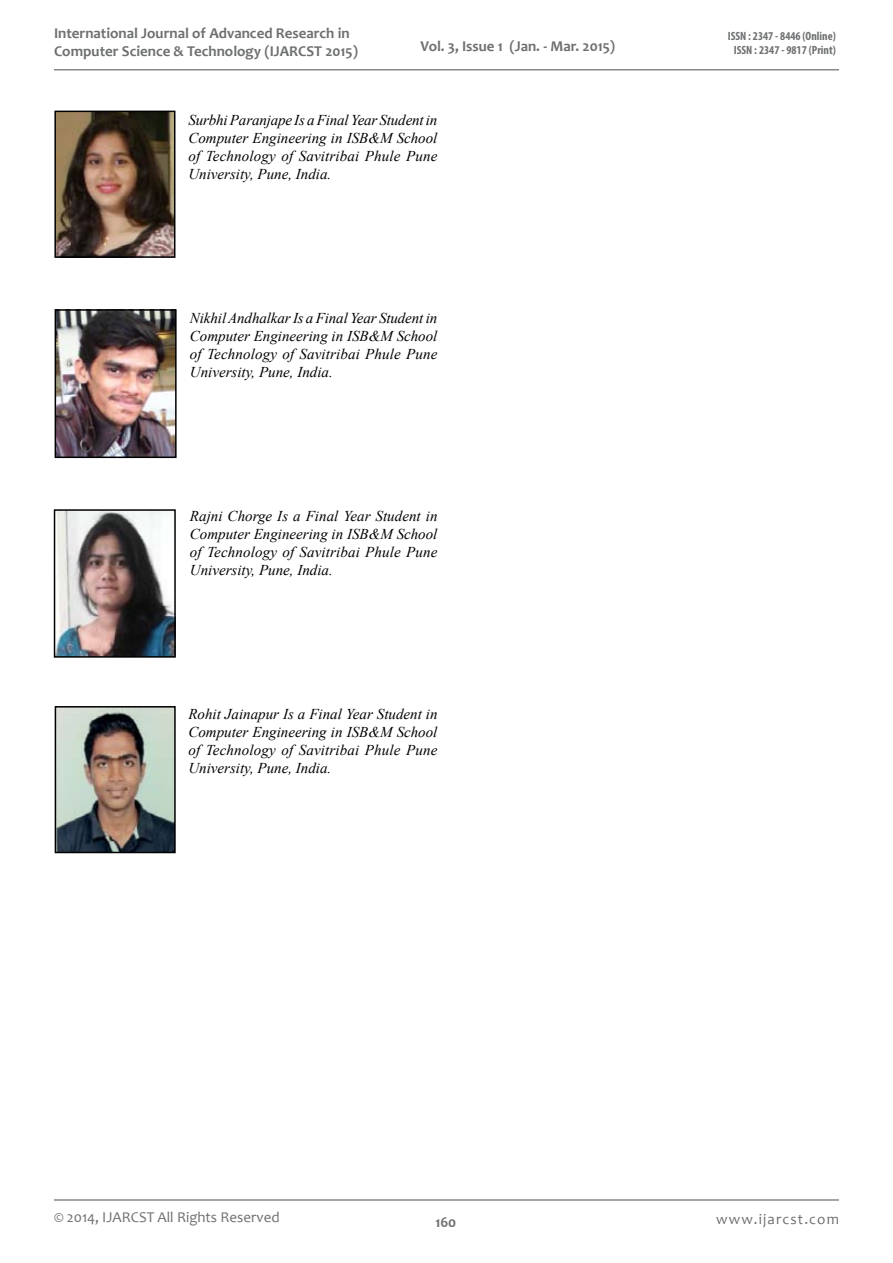
<style>
.page{position:relative;width:893px;height:1263px;background:#fff}
.page>*{position:absolute;margin:0;border:0;box-sizing:border-box;transform-origin:0 0}
.t1{font:italic 15px/18px "Times New Roman";letter-spacing:.01em;color:#000;text-align:justify}
.t2{font:700 15px/18px "Candara";color:#6d6f71}
.t3{font:15px "Candara";color:#6d6f71}
.t4{font:15px "Candara";letter-spacing:.075em;color:#6d6f71}
.t5{font:700 condensed 12px/14.4px "Myriad Pro";color:#6d6f71;text-align:center}
</style>
<div class="page">
<hr style="left:54px;top:1199px;width:785px;height:2px;background:#86888b">
<hr style="left:54px;top:69px;width:785px;height:2px;background:#86888b">
<img style="left:57px;top:114px;width:115px;height:141px">
<div style="left:54px;top:111px;width:121px;height:147px;border:2px solid #000"></div>
<img style="left:58px;top:312px;width:116px;height:143px">
<div style="left:55px;top:309px;width:122px;height:149px;border:2px solid #000"></div>
<img style="left:57px;top:512px;width:116px;height:143px">
<div style="left:54px;top:509px;width:122px;height:149px;border:2px solid #000"></div>
<img style="left:58px;top:709px;width:115px;height:141px">
<div style="left:55px;top:706px;width:121px;height:147px;border:2px solid #000"></div>
<p class="t2" style="left:54px;top:24px;width:305px">International Journal of Advanced Research in<br>Computer Science &amp; Technology (IJARCST 2015)</p>
<p class="t2" style="left:420px;top:36px;width:196px">Vol. 3, Issue 1 (Jan. - Mar. 2015)</p>
<p class="t5" style="left:728px;top:28px;width:110px">ISSN : 2347 - 8446 (Online)<br>ISSN : 2347 - 9817 (Print)</p>
<p class="t1" style="left:188px;top:110px;width:250px">Surbhi Paranjape Is a Final Year Student in Computer Engineering in ISB&amp;M School of Technology of Savitribai Phule Pune University, Pune, India.</p>
<p class="t1" style="left:190px;top:308px;width:249px">Nikhil Andhalkar Is a Final Year Student in Computer Engineering in ISB&amp;M School of Technology of Savitribai Phule Pune University, Pune, India.</p>
<p class="t1" style="left:190px;top:506px;width:249px">Rajni Chorge Is a Final Year Student in Computer Engineering in ISB&amp;M School of Technology of Savitribai Phule Pune University, Pune, India.</p>
<p class="t1" style="left:188px;top:704px;width:251px">Rohit Jainapur Is a Final Year Student in Computer Engineering in ISB&amp;M School of Technology of Savitribai Phule Pune University, Pune, India.</p>
<p class="t3" style="left:54px;top:1207px;width:227px">© 2014, IJARCST All Rights Reserved</p>
<p class="t4" style="left:716px;top:1210px;width:124px">www.ijarcst.com</p>
<p class="t2" style="left:435px;top:1213px;width:22px">160</p>
</div>
